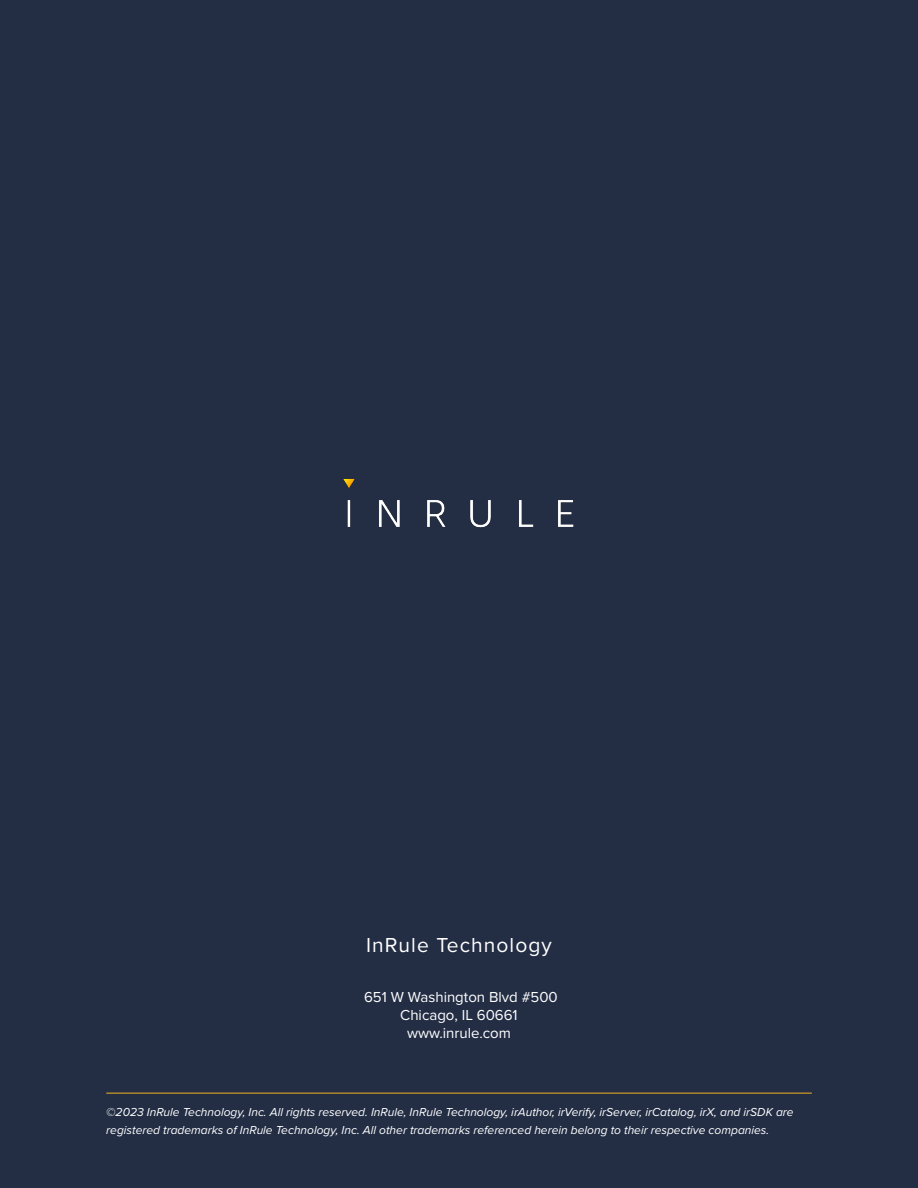
<style>
.page{position:relative;width:918px;height:1188px;background:#232e45}
.page>*{position:absolute;margin:0;border:0;box-sizing:border-box;transform-origin:0 0}
.t1{font:21px "Proxima Nova";letter-spacing:.05em;color:#fff}
.t2{font:15px/18px "Proxima Nova";color:#fff;text-align:center}
.t3{font:italic 12px/18px "Proxima Nova";color:#fff}
</style>
<div class="page">
<hr style="left:106px;top:1093px;width:706px;height:1px;background:#f6b021">
<img style="left:343px;top:478px;width:231px;height:50px">
<h1 class="t1" style="left:366px;top:930px;width:187px">InRule Technology</h1>
<p class="t2" style="left:364px;top:987px;width:195px">651 W Washington Blvd #500<br>Chicago, IL 60661 www.inrule.com</p>
<p class="t3" style="left:106px;top:1102px;width:689px">©2023 InRule Technology, Inc. All rights reserved. InRule, InRule Technology, irAuthor, irVerify, irServer, irCatalog, irX, and irSDK are registered trademarks of InRule Technology, Inc. All other trademarks referenced herein belong to their respective companies.</p>
</div>
